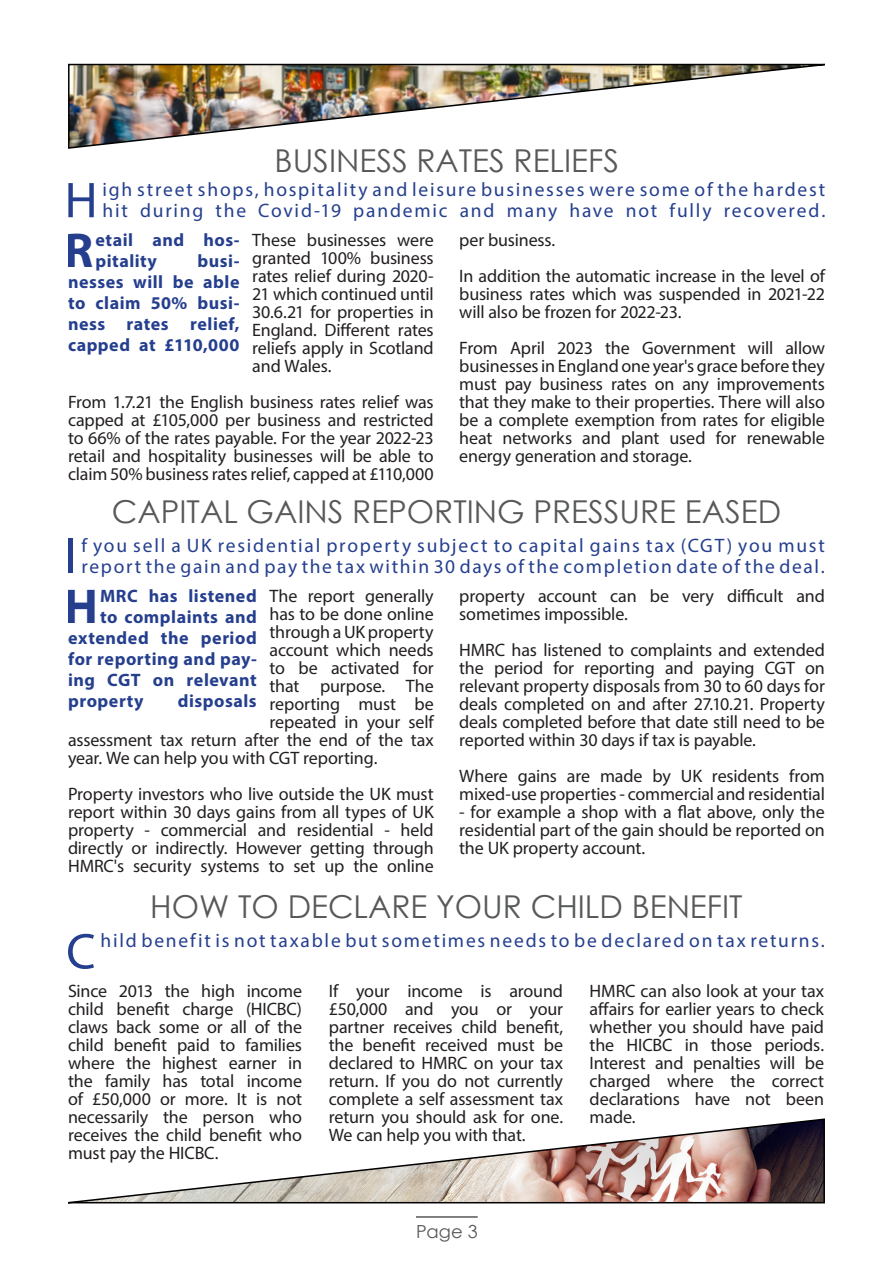
<style>
.page{position:relative;width:893px;height:1263px;background:#fff}
.page>*{position:absolute;margin:0;border:0;box-sizing:border-box;transform-origin:0 0}
.t1{font:50.7px "Myriad Pro";color:#253f8e}
.t2{font:700 49.2px "Myriad Pro";color:#253f8e}
.t3{font:31.5px "Century Gothic";color:#57585a}
.t4{font:19.5px/21px "Myriad Pro";letter-spacing:.09em;color:#253f8e}
.t5{font:18px/18px "Myriad Pro";letter-spacing:-.005em;color:#231f20;text-align:justify}
.t6{font:700 18px/21px "Myriad Pro";letter-spacing:.03em;color:#253f8e}
.t7{font:18px "Century Gothic";color:#57585a}
</style>
<div class="page">
<hr style="left:416px;top:1216px;width:62px;height:2px;background:#57585a">
<img style="left:68px;top:63px;width:757px;height:86px">
<img style="left:68px;top:1118px;width:757px;height:86px">
<p class="t3" style="left:275px;top:139px;width:346px">BUSINESS RATES RELIEFS</p>
<p class="t1" style="left:65px;top:169px;width:35px">H</p>
<p class="t4" style="left:103px;top:179px;width:724px">igh street shops, hospitality and leisure businesses were some of the hardest hit during the Covid-19 pandemic and many have not fully recovered.</p>
<h2 class="t2" style="left:65px;top:218px;width:31px">R</h2>
<p class="t6" style="left:95px;top:229px;width:146px">etail and hos&shy;pitality</p>
<p class="t5" style="left:252px;top:231px;width:183px">These businesses were granted 100% business rates relief during 2020- 21 which continued until 30.6.21 for properties in England. Different rates reliefs apply in Scotland and Wales.</p>
<p class="t5" style="left:68px;top:393px;width:367px">From 1.7.21 the English business rates relief was capped at £105,000 per business and restricted to 66% of the rates payable. For the year 2022-23 retail and hospitality businesses will be able to claim 50% business rates relief, capped at £110,000</p>
<p class="t5" style="left:459px;top:231px;width:98px">per business.</p>
<p class="t5" style="left:459px;top:267px;width:367px">In addition the automatic increase in the level of business rates which was suspended in 2021-22 will also be frozen for 2022-23.</p>
<p class="t5" style="left:459px;top:339px;width:367px">From April 2023 the Government will allow businesses in England one year's grace before they must pay business rates on any improvements that they make to their properties. There will also be a complete exemption from rates for eligible heat networks and plant used for renewable energy generation and storage.</p>
<p class="t6" style="left:68px;top:250px;width:173px;text-align:justify;text-indent:129px">busi&shy;nesses will be able to claim 50% busi&shy;ness rates relief, capped at £110,000</p>
<p class="t3" style="left:112px;top:489px;width:671px">CAPITAL GAINS REPORTING PRESSURE EASED</p>
<p class="t1" style="left:64px;top:525px;width:14px">I</p>
<p class="t4" style="left:81px;top:535px;width:745px">f you sell a UK residential property subject to capital gains tax (CGT) you must report the gain and pay the tax within 30 days of the completion date of the deal.</p>
<h2 class="t2" style="left:65px;top:574px;width:35px">H</h2>
<p class="t6" style="left:100px;top:585px;width:158px">MRC has listened</p>
<p class="t5" style="left:459px;top:587px;width:367px">property account can be very difficult and sometimes impossible.</p>
<p class="t5" style="left:459px;top:641px;width:367px">HMRC has listened to complaints and extended the period for reporting and paying CGT on relevant property disposals from 30 to 60 days for deals completed on and after 27.10.21. Property deals completed before that date still need to be reported within 30 days if tax is payable.</p>
<p class="t5" style="left:459px;top:767px;width:367px">Where gains are made by UK residents from mixed-use properties - commercial and residential</p>
<p class="t5" style="left:459px;top:803px;width:367px">- for example a shop with a flat above, only the residential part of the gain should be reported on the UK property account.</p>
<p class="t5" style="left:270px;top:587px;width:166px">The report generally</p>
<p class="t5" style="left:270px;top:605px;width:166px">has to be done online</p>
<p class="t5" style="left:270px;top:623px;width:166px">through a UK property</p>
<p class="t5" style="left:270px;top:641px;width:166px">account which needs</p>
<p class="t5" style="left:270px;top:659px;width:166px">to be activated for</p>
<p class="t5" style="left:270px;top:677px;width:166px">that purpose. The</p>
<p class="t5" style="left:270px;top:695px;width:166px">reporting must be</p>
<p class="t5" style="left:270px;top:713px;width:166px">repeated in your self</p>
<p class="t5" style="left:68px;top:731px;width:367px">assessment tax return after the end of the tax</p>
<p class="t5" style="left:68px;top:749px;width:311px">year. We can help you with CGT reporting.</p>
<p class="t5" style="left:68px;top:785px;width:367px">Property investors who live outside the UK must report within 30 days gains from all types of UK property - commercial and residential - held directly or indirectly. However getting through HMRC's security systems to set up the online</p>
<p class="t6" style="left:100px;top:606px;width:158px">to complaints and</p>
<p class="t6" style="left:68px;top:627px;width:190px">extended the period</p>
<p class="t6" style="left:68px;top:648px;width:190px">for reporting and pay-</p>
<p class="t6" style="left:68px;top:669px;width:190px">ing CGT on relevant</p>
<p class="t6" style="left:68px;top:690px;width:77px">property</p>
<p class="t6" style="left:178px;top:690px;width:80px">disposals</p>
<p class="t3" style="left:150px;top:885px;width:594px">HOW TO DECLARE YOUR CHILD BENEFIT</p>
<p class="t1" style="left:66px;top:920px;width:31px">C</p>
<p class="t4" style="left:101px;top:930px;width:726px">hild benefit is not taxable but sometimes needs to be declared on tax returns.</p>
<p class="t5" style="left:68px;top:982px;width:236px">Since 2013 the high income child benefit charge (HICBC) claws back some or all of the child benefit paid to families where the highest earner in the family has total income of £50,000 or more. It is not necessarily the person who receives the child benefit who must pay the HICBC.</p>
<p class="t5" style="left:329px;top:982px;width:236px">If your income is around £50,000 and you or your partner receives child benefit, the benefit received must be declared to HMRC on your tax return. If you do not currently complete a self assessment tax return you should ask for one.<br>We can help you with that.</p>
<p class="t5" style="left:590px;top:982px;width:236px">HMRC can also look at your tax affairs for earlier years to check whether you should have paid the HICBC in those periods.<br>Interest and penalties will be charged where the correct declarations have not been made.</p>
<p class="t7" style="left:416px;top:1218px;width:63px">Page 3</p>
</div>
